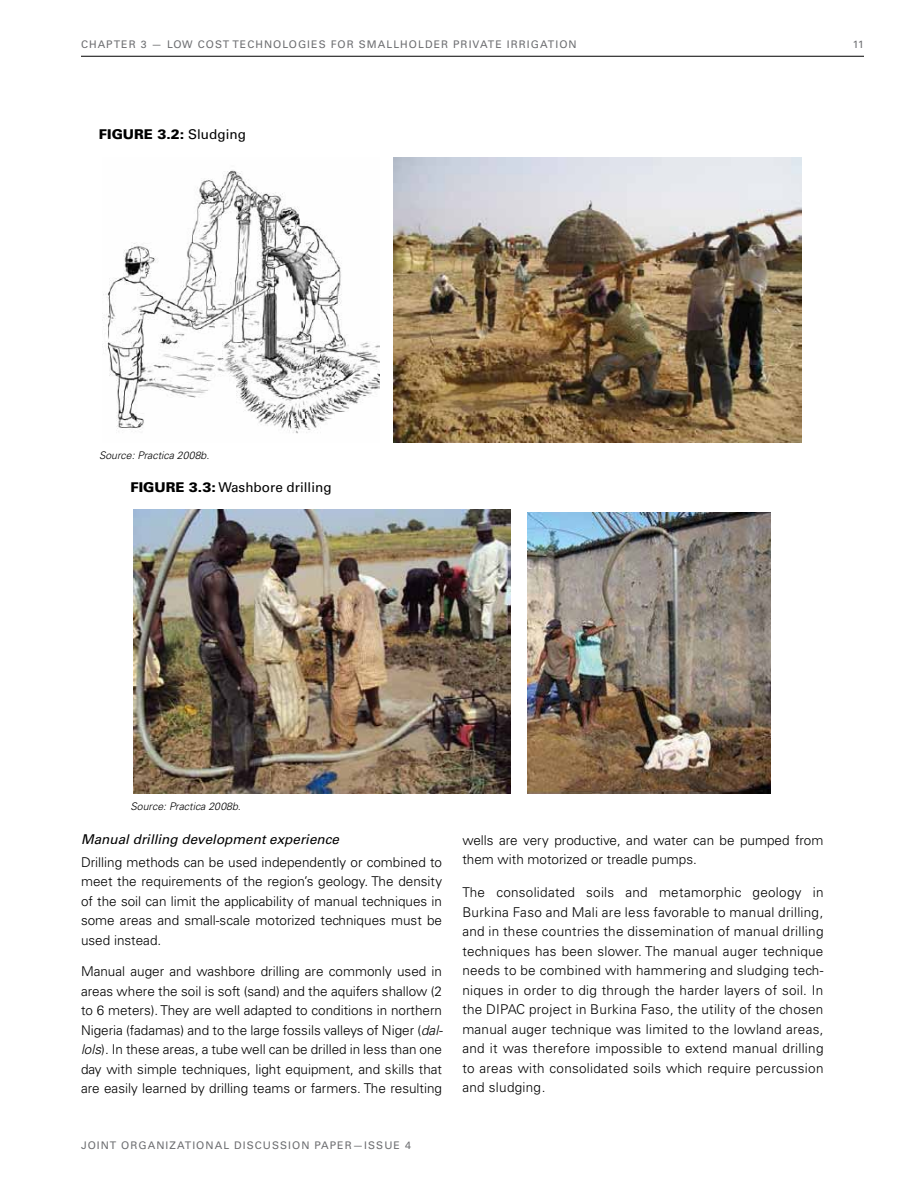
<style>
.page{position:relative;width:918px;height:1188px;background:#fff}
.page>*{position:absolute;margin:0;border:0;box-sizing:border-box;transform-origin:0 0}
.t1{font:300 13.5px/19.5px "Univers";color:#000;text-align:justify}
.t2{font:13.5px "Univers";color:#000}
.t3{font:900 13.5px "Univers";color:#000}
.t4{font:10.5px "Univers";letter-spacing:.1em;color:#6d6e71}
.t5{font:italic 300 10.5px "Univers";color:#000}
.s1{font-weight:400}
.s2{font-weight:900}
.s3{font-weight:400;font-style:italic}
.s4{font-style:italic}
</style>
<div class="page">
<hr style="left:81px;top:56px;width:783px;height:1px;background:#000">
<img style="left:103px;top:170px;width:277px;height:264px">
<img style="left:393px;top:158px;width:409px;height:284px">
<img style="left:134px;top:510px;width:377px;height:284px">
<img style="left:527px;top:513px;width:244px;height:281px">
<p class="t4" style="left:81px;top:38px;width:162px">CHAPTER 3 — LOW COST TECHNOLOGIE</p>
<p class="t4" style="left:319px;top:38px;width:28px">S FOR</p>
<p class="t4" style="left:359px;top:38px;width:31px">SMALLHOLDER</p>
<p class="t4" style="left:453px;top:38px;width:5px">PRIV</p>
<p class="t4" style="left:480px;top:38px;width:30px">ATE IRRIG</p>
<p class="t4" style="left:540px;top:38px;width:20px">ATION</p>
<p class="t4" style="left:853px;top:38px;width:13px">11</p>
<p class="t3" style="left:99px;top:126px;width:148px">FIGURE 3.2: <span class="s1">SLUDGING</span></p>
<p class="t5" style="left:99px;top:449px;width:112px">Source: Practica 2008b.</p>
<p class="t2" style="left:130px;top:479px;width:203px"><span class="s2">FIGURE 3.3:</span> WASHBORE DRILLING</p>
<p class="t5" style="left:130px;top:800px;width:112px">Source: Practica 2008b.</p>
<p class="t1" style="left:81px;top:829px;width:363px;line-height:22.2px"><span class="s3">Manual drilling development experience<br></span>Drilling methods can be used independently or combined to</p>
<p class="t1" style="left:81px;top:872px;width:363px">meet the requirements of the region’s geology. The density of the soil can limit the applicability of manual techniques in some areas and small-scale motorized techniques must be used instead.</p>
<p class="t1" style="left:81px;top:962px;width:363px">Manual auger and washbore drilling are commonly used in areas where the soil is soft (sand) and the aquifers shallow (2 to 6 meters). They are well adapted to conditions in northern N igeria (fadamas) and to the large fossils valleys of N iger (<span class="s4">dal&shy;lols</span>). I n these areas, a tube well can be drilled in less than one day with simple techniques, light equipment, and skills that are easily learned by drilling teams or farmers. The resulting</p>
<p class="t4" style="left:81px;top:1139px;width:331px">JOINT ORGANIZATIONAL DISCUSSION PAPER—ISSUE 4</p>
<p class="t1" style="left:462px;top:830px;width:363px">wells are very productive, and water can be pumped from them with motorized or treadle pumps.</p>
<p class="t1" style="left:462px;top:883px;width:363px">The consolidated soils and metamorphic geology in Burkina Faso and Mali are less favorable to manual drilling, and in these countries the dissemination of manual drilling techniques has been slower. The manual auger technique needs to be combined with hammering and sludging tech&shy;niques in order to dig through the harder layers of soil. I n the DI PAC project in Burkina Faso, the utility of the chosen manual auger technique was limited to the lowland areas, and it was therefore impossible to extend manual drilling to areas with consolidated soils which require percussion and sludging.</p>
</div>
